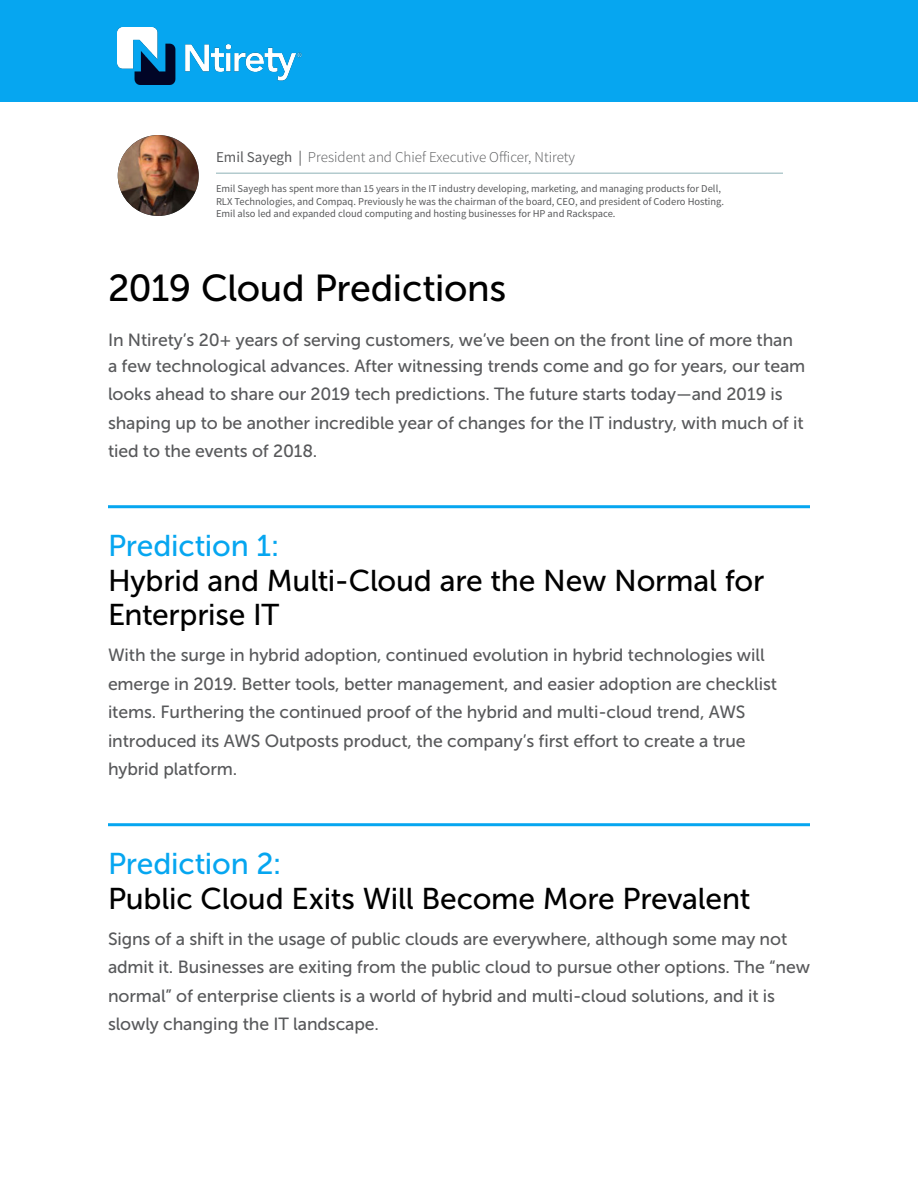
<style>
.page{position:relative;width:918px;height:1188px;background:#fff}
.page>*{position:absolute;margin:0;border:0;box-sizing:border-box;transform-origin:0 0}
.H1_headerrr{font:37.5px "Museo Sans 500";letter-spacing:-.01em;color:#000}
.H3_Small_Subhead_wit{font:30px/34.5px "Museo Sans 500";letter-spacing:-.005em;color:#000}
.C2_Body_Copy{font:17.7px/28.5px "Museo Sans 500";letter-spacing:-.005em;color:#58595b}
.t1{font:300 15px "Source Sans Pro";color:#58595b}
.t2{font:10.5px/12.6px "Source Sans Pro";color:#58595b}
.s1{font-weight:400}
.s2{color:#06a6f0}
</style>
<div class="page">
<div style="left:0;top:0;width:918px;height:102px;background:#06a6f0"></div>
<img style="left:118px;top:28px;width:184px;height:56px">
<hr style="left:216px;top:173px;width:567px;height:1px;background:#8db2b6">
<hr style="left:108px;top:505px;width:702px;height:3px;background:#06a6f0">
<hr style="left:108px;top:823px;width:702px;height:3px;background:#06a6f0">
<img style="left:118px;top:135px;width:81px;height:81px;border-radius:40px">
<p class="t1" style="left:216px;top:147px;width:361px"><span class="s1">Emil Sayegh |</span> President and Chief Executive Officer, Ntirety</p>
<p class="t2" style="left:216px;top:182px;width:510px">Emil Sayegh has spent more than 15 years in the IT industry developing, marketing, and managing products for Dell,<br>RLX Technologies, and Compaq. Previously he was the chairman of the board, CEO, and president of Codero Hosting.<br>Emil also led and expanded cloud computing and hosting businesses for HP and Rackspace.</p>
<p class="H1_headerrr" style="left:108px;top:268px;width:400px">2019 Cloud Predictions</p>
<p class="C2_Body_Copy" style="left:108px;top:326px;width:687px">In Ntirety’s 20+ years of serving customers, we’ve been on the front line of more than</p>
<p class="C2_Body_Copy" style="left:108px;top:351px;width:699px">a few technological advances. After witnessing trends come and go for years, our team looks ahead to share our 2019 tech predictions. The future starts today—and 2019 is shaping up to be another incredible year of changes for the IT industry, with much of it tied to the events of 2018.</p>
<p class="H3_Small_Subhead_wit" style="left:108px;top:529px;width:658px"><span class="s2">Prediction 1:<br></span>Hybrid and Multi-Cloud are the New Normal for<br>Enterprise IT</p>
<p class="C2_Body_Copy" style="left:108px;top:641px;width:671px">With the surge in hybrid adoption, continued evolution in hybrid technologies will emerge in 2019. Better tools, better management, and easier adoption are checklist items. Furthering the continued proof of the hybrid and multi-cloud trend, AWS introduced its AWS Outposts product, the company’s first effort to create a true hybrid platform.</p>
<p class="H3_Small_Subhead_wit" style="left:108px;top:847px;width:644px"><span class="s2">Prediction 2:<br></span>Public Cloud Exits Will Become More Prevalent</p>
<p class="C2_Body_Copy" style="left:108px;top:924px;width:704px">Signs of a shift in the usage of public clouds are everywhere, although some may not admit it. Businesses are exiting from the public cloud to pursue other options. The “new normal” of enterprise clients is a world of hybrid and multi-cloud solutions, and it is slowly changing the IT landscape.</p>
</div>
